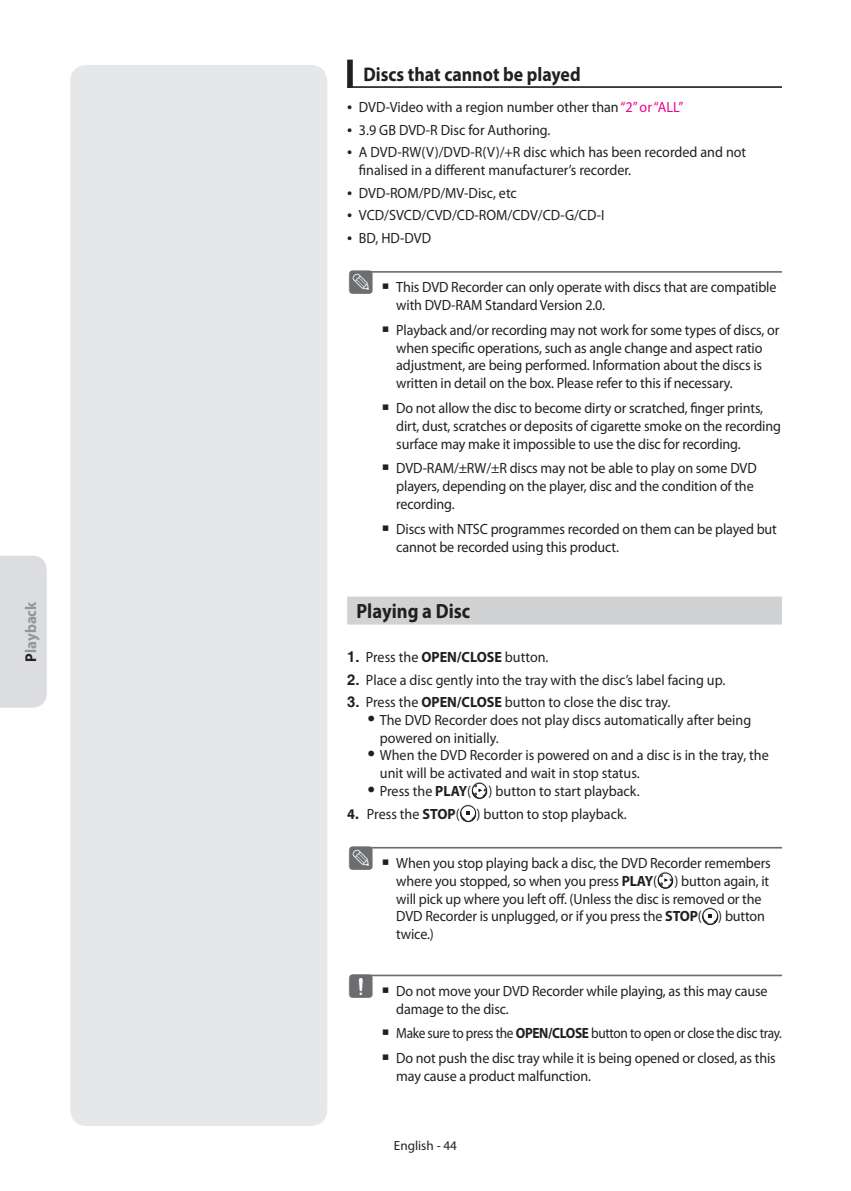
<style>
.page{position:relative;width:851px;height:1191px;background:#fff}
.page>*{position:absolute;margin:0;border:0;box-sizing:border-box;transform-origin:0 0}
.t1{font:700 20.6px "Myriad Pro";color:#231f20;scale:.9 1}
.t2{font:700 19.8px "Myriad Pro";color:#231f20;scale:.9 1}
.t3{font:18.2px/22.4px "Myriad Pro";color:#231f20;text-align:justify}
.t4{font:18.2px/35.6px "Helvetica";color:#231f20;text-align:justify}
.t5{font:700 15.6px "Myriad Pro";color:#939598;scale:.95 1}
.t6{font:14.8px/17.8px "Myriad Pro";letter-spacing:-.01em;color:#231f20;scale:.95 1}
.t7{font:14.8px/24.8px "Myriad Pro";letter-spacing:-.01em;color:#231f20;scale:.9 1}
.t8{font:13.2px "Myriad Pro";color:#231f20}
.s1{color:#231f20}
.s2{color:#ed028c}
.s3{font-family:"Helvetica";font-weight:700}
.s4{font-weight:700}
</style>
<div class="page">
<div style="left:0;top:556px;width:47px;height:151px;background:#dcdddf"></div>
<div style="left:70px;top:65px;width:257px;height:1061px;background:#e6e7e9;border-radius:16px"></div>
<div style="left:347px;top:60px;width:6px;height:28px;background:#231f20"></div>
<hr style="left:347px;top:86px;width:434px;height:2px;background:#231f20">
<hr style="left:352px;top:271px;width:429px;height:2px;background:#6c6d70">
<div style="left:347px;top:596px;width:434px;height:28px;background:#d1d2d4"></div>
<hr style="left:352px;top:847px;width:429px;height:1px;background:#6c6d70">
<hr style="left:352px;top:974px;width:429px;height:2px;background:#6c6d70">
<svg style="left:471px;top:782px;width:17px;height:17px"></svg>
<svg style="left:472px;top:783px;width:14px;height:15px"></svg>
<svg style="left:460px;top:805px;width:16px;height:17px"></svg>
<svg style="left:657px;top:871px;width:17px;height:18px"></svg>
<svg style="left:658px;top:873px;width:14px;height:15px"></svg>
<svg style="left:702px;top:908px;width:15px;height:16px"></svg>
<svg style="left:351px;top:271px;width:21px;height:2px"></svg>
<svg style="left:351px;top:846px;width:21px;height:3px"></svg>
<svg style="left:351px;top:974px;width:21px;height:3px"></svg>
<p class="t5" style="left:25px;top:661px;width:65px;rotate:-90deg"><span class="s1">P</span>layback</p>
<h2 class="t2" style="left:363px;top:66px;width:243px">Discs that cannot be played</h2>
<p class="t6" style="left:359px;top:97px;width:409px;line-height:22.4px">DVD-Video with a region number other than <span class="s2">“2” or “ALL”<br></span>3.9 GB DVD-R Disc for Authoring.<br>A DVD-RW(V)/DVD-R(V)/+R disc which has been recorded and not</p>
<p class="t6" style="left:359px;top:160px;width:288px;line-height:22.4px">finalised in a different manufacturer’s recorder.<br>DVD-ROM/PD/MV-Disc, etc<br>VCD/SVCD/CVD/CD-ROM/CDV/CD-G/CD-I<br>BD, HD-DVD</p>
<p class="t6" style="left:396px;top:279px;width:401px">This DVD Recorder can only operate with discs that are compatible with DVD-RAM Standard Version 2.0.</p>
<p class="t6" style="left:396px;top:322px;width:404px">Playback and/or recording may not work for some types of discs, or when specific operations, such as angle change and aspect ratio adjustment, are being performed. Information about the discs is written in detail on the box. Please refer to this if necessary.</p>
<p class="t6" style="left:396px;top:400px;width:406px">Do not allow the disc to become dirty or scratched, finger prints, dirt, dust, scratches or deposits of cigarette smoke on the recording surface may make it impossible to use the disc for recording.</p>
<p class="t6" style="left:396px;top:461px;width:381px">DVD-RAM/±RW/±R discs may not be able to play on some DVD players, depending on the player, disc and the condition of the recording.</p>
<p class="t6" style="left:396px;top:521px;width:402px">Discs with NTSC programmes recorded on them can be played but cannot be recorded using this product.</p>
<p class="t3" style="left:347px;top:97px;width:7px">• • •</p>
<p class="t3" style="left:347px;top:182px;width:7px">• • •</p>
<h1 class="t1" style="left:356px;top:603px;width:128px">Playing a Disc</h1>
<p class="t6" style="left:347px;top:649px;width:213px"><span class="s3">1.</span> Press the <span class="s4">OPEN/CLOSE</span> button.</p>
<p class="t6" style="left:347px;top:672px;width:399px"><span class="s3">2.</span> Place a disc gently into the tray with the disc’s label facing up.</p>
<p class="t6" style="left:380px;top:694px;width:411px;text-indent:-33px"><span class="s3">3.</span> Press the <span class="s4">OPEN/CLOSE</span> button to close the disc tray.<br>The DVD Recorder does not play discs automatically after being powered on initially.<br>When the DVD Recorder is powered on and a disc is in the tray, the unit will be activated and wait in stop status.<br>Press the <span class="s4">PLAY</span>( ) button to start playback.</p>
<p class="t6" style="left:347px;top:806px;width:296px"><span class="s4">4.</span> Press the <span class="s4">STOP</span>( ) button to stop playback.</p>
<p class="t6" style="left:396px;top:855px;width:396px">When you stop playing back a disc, the DVD Recorder remembers where you stopped, so when you press <span class="s4">PLAY</span>( ) button again, it will pick up where you left off. (Unless the disc is removed or the DVD Recorder is unplugged, or if you press the <span class="s4">STOP</span>( ) button twice.)</p>
<p class="t4" style="left:368px;top:700px;width:8px">• • •</p>
<p class="t6" style="left:396px;top:983px;width:392px">Do not move your DVD Recorder while playing, as this may cause damage to the disc.</p>
<p class="t7" style="left:396px;top:1022px;width:430px">Make sure to press the <span class="s4">OPEN/CLOSE</span> button to open or close the disc tray.<br>Do not push the disc tray while it is being opened or closed, as this</p>
<p class="t6" style="left:396px;top:1068px;width:206px">may cause a product malfunction.</p>
<p class="t8" style="left:394px;top:1140px;width:65px">English - 44</p>
</div>
